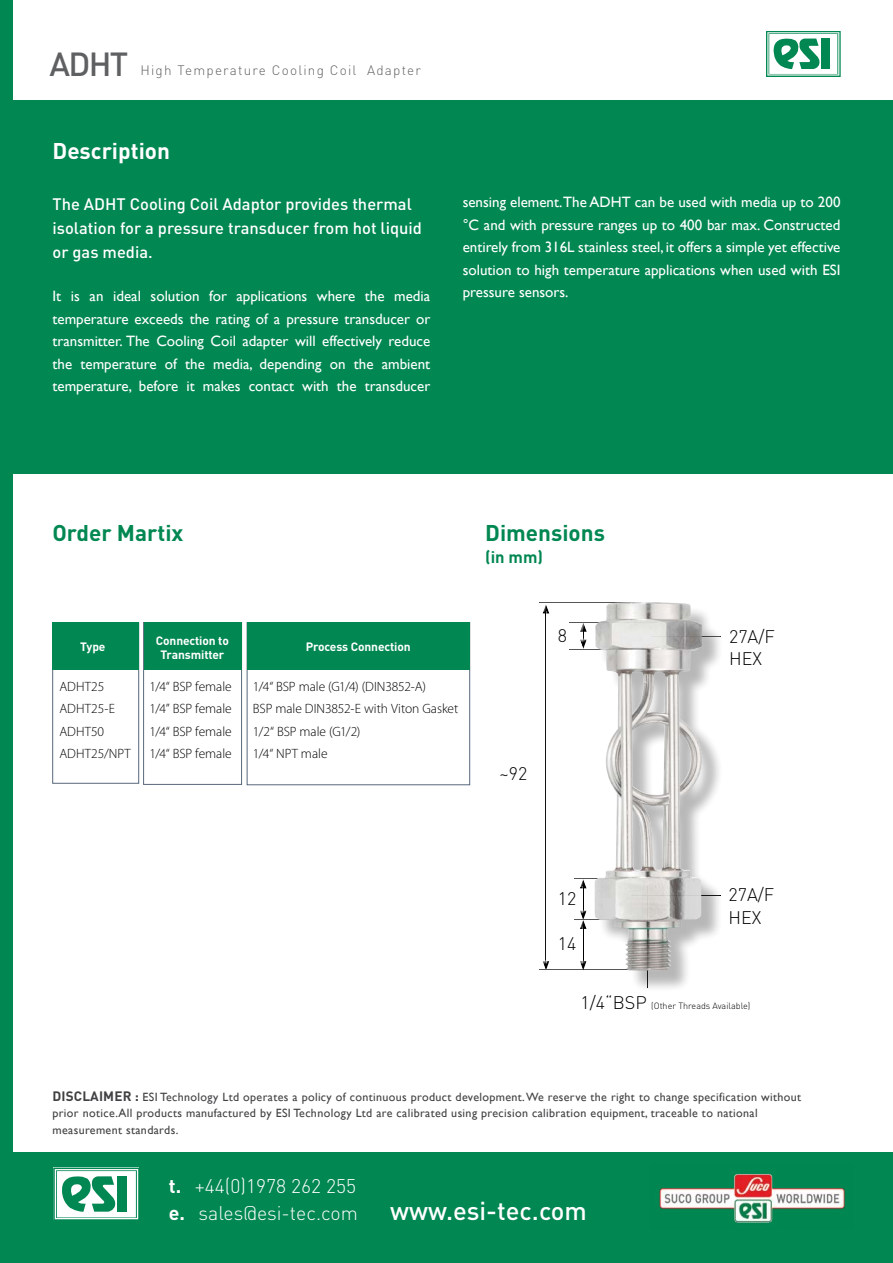
<style>
.page{position:relative;width:893px;height:1263px;background:#fff}
.page>*{position:absolute;margin:0;border:0;box-sizing:border-box;transform-origin:0 0}
.t1{font:500 33px "DINOT";color:#5f6062}
.t2{font:500 25.5px "DINOT";color:#fff}
.t3{font:700 22.5px "DINOT";color:#008752}
.t4{font:700 22.5px "DINOT";color:#fff}
.t5{font:300 19.5px/27px "DINOT";color:#fff}
.t6{font:300 18px/22.5px "DINOT";color:#000}
.t7{font:500 16.5px/24px "DINOT";color:#fff}
.t8{font:700 16.5px "DINOT";color:#008752}
.t9{font:15px/22.5px "Gill Sans";color:#fff;text-align:justify}
.t10{font:300 13.5px/22.5px "Myriad Pro";color:#000}
.t11{font:300 13.5px "DINOT";letter-spacing:.09em;color:#5f6062}
.t12{font:12px/16.5px "Gill Sans";letter-spacing:.03em;color:#414042}
.t13{font:700 12px/14.4px "DINOT";letter-spacing:-.01em;color:#fff;text-align:center}
.t14{font:300 9px "DINOT";color:#000}
.s1{font-size:18px}
.s2{font-family:"DINOT";font-weight:700;font-size:13.5px}
.s3{font-weight:700}
</style>
<div class="page">
<svg style="left:766px;top:31px;width:74px;height:46px"></svg>
<div style="left:0;top:0;width:13px;height:1263px;background:#008752"></div>
<div style="left:11px;top:1152px;width:882px;height:111px;background:#008752"></div>
<svg style="left:53px;top:1167px;width:86px;height:53px"></svg>
<img style="left:659px;top:1174px;width:186px;height:49px">
<div style="left:52px;top:623px;width:87px;height:160px;border:1px solid #58687b"></div>
<div style="left:143px;top:622px;width:99px;height:162px;border:1px solid #58687b"></div>
<div style="left:13px;top:100px;width:880px;height:373px;background:#008752"></div>
<hr style="left:537px;top:602px;width:106px;height:2px;background:#000;opacity:.75">
<div style="left:540px;top:604px;width:12px;height:366px;background:#000;opacity:.75"></div>
<hr style="left:537px;top:967px;width:132px;height:4px;background:#fff">
<hr style="left:537px;top:969px;width:133px;height:2px;background:#000;opacity:.75">
<hr style="left:572px;top:878px;width:94px;height:2px;background:#000;opacity:.75">
<div style="left:577px;top:876px;width:11px;height:44px;background:#fff"></div>
<div style="left:578px;top:878px;width:11px;height:42px;background:#fff"></div>
<hr style="left:572px;top:918px;width:94px;height:3px;background:#000;opacity:.75">
<svg style="left:580px;top:879px;width:7px;height:38px"></svg>
<div style="left:577px;top:917px;width:11px;height:54px;background:#fff;opacity:.75"></div>
<div style="left:578px;top:919px;width:11px;height:52px;background:#000;opacity:.75"></div>
<hr style="left:567px;top:621px;width:94px;height:3px;background:#000;opacity:.75">
<div style="left:577px;top:620px;width:12px;height:29px;background:#fff"></div>
<div style="left:578px;top:622px;width:11px;height:28px;background:#000;opacity:.75"></div>
<hr style="left:566px;top:647px;width:94px;height:4px;background:#fff">
<hr style="left:567px;top:648px;width:94px;height:3px;background:#000;opacity:.75">
<div style="left:598px;top:605px;width:126px;height:388px;background:#000;opacity:.3"></div>
<img style="left:594px;top:602px;width:109px;height:369px">
<div style="left:247px;top:622px;width:223px;height:163px;background:#fff;border:1px solid #58687b"></div>
<div style="left:53px;top:623px;width:86px;height:47px;background:#008752"></div>
<div style="left:144px;top:623px;width:97px;height:47px;background:#008752"></div>
<div style="left:247px;top:623px;width:223px;height:47px;background:#008752"></div>
<h1 class="t1" style="left:50px;top:42px;width:80px">ADHT</h1>
<p class="t11" style="left:140px;top:61px;width:282px">High Temperature Cooling Coil Adapter</p>
<h3 class="t4" style="left:52px;top:136px;width:119px">Description</h3>
<p class="t7" style="left:52px;top:191px;width:371px">The ADHT Cooling Coil Adaptor provides thermal isolation for a pressure transducer from hot liquid or gas media.</p>
<p class="t9" style="left:52px;top:285px;width:379px">It is an ideal solution for applications where the media temperature exceeds the rating of a pressure transducer or transmitter. The Cooling Coil adapter will effectively reduce the temperature of the media, depending on the ambient temperature, before it makes contact with the transducer</p>
<p class="t9" style="left:463px;top:191px;width:379px">sensing element.The ADHT can be used with media up to 200 °C and with pressure ranges up to 400 bar max. Constructed entirely from 316L stainless steel, it offers a simple yet effective solution to high temperature applications when used with ESI pressure sensors.</p>
<h3 class="t3" style="left:52px;top:517px;width:132px">Order Martix</h3>
<p class="t13" style="left:80px;top:639px;width:27px">Type</p>
<p class="t13" style="left:156px;top:633px;width:75px">Connection to<br>Transmitter</p>
<p class="t13" style="left:306px;top:639px;width:106px">Process Connection</p>
<h3 class="t3" style="left:485px;top:517px;width:121px">Dimensions</h3>
<p class="t8" style="left:485px;top:546px;width:59px">(in mm)</p>
<p class="t6" style="left:558px;top:624px;width:11px">8</p>
<p class="t6" style="left:729px;top:624px;width:47px">27A/F<br>HEX</p>
<p class="t10" style="left:59px;top:675px;width:73px">ADHT25<br>ADHT25-E<br>ADHT50<br>ADHT25/NPT</p>
<p class="t10" style="left:149px;top:675px;width:84px;text-align:justify">1/4“ BSP female 1/4” BSP female 1/4“ BSP female 1/4“ BSP female</p>
<p class="t10" style="left:253px;top:675px;width:207px">1/4“ BSP male (G1/4) (DIN3852-A)<br>BSP male DIN3852-E with Viton Gasket<br>1/2“ BSP male (G1/2)<br>1/4“ NPT male</p>
<p class="t6" style="left:500px;top:761px;width:29px">~92</p>
<p class="t6" style="left:558px;top:887px;width:20px">12</p>
<p class="t6" style="left:558px;top:932px;width:20px">14</p>
<p class="t6" style="left:728px;top:883px;width:47px">27A/F<br>HEX</p>
<p class="t14" style="left:581px;top:1000px;width:171px"><span class="s1">1/4“BSP</span> (Other Threads Available)</p>
<p class="t12" style="left:52px;top:1088px;width:750px"><span class="s2">DISCLAIMER :</span> ESI Technology Ltd operates a policy of continuous product development. We reserve the right to change specification without prior notice.All products manufactured by ESI Technology Ltd are calibrated using precision calibration equipment, traceable to national measurement standards.</p>
<h3 class="t5" style="left:169px;top:1172px;width:190px"><span class="s3">t.</span> +44(0)1978 262 255 <span class="s3">e.</span> sales@esi-tec.com</h3>
<h2 class="t2" style="left:390px;top:1194px;width:198px">www.esi-tec.com</h2>
</div>
